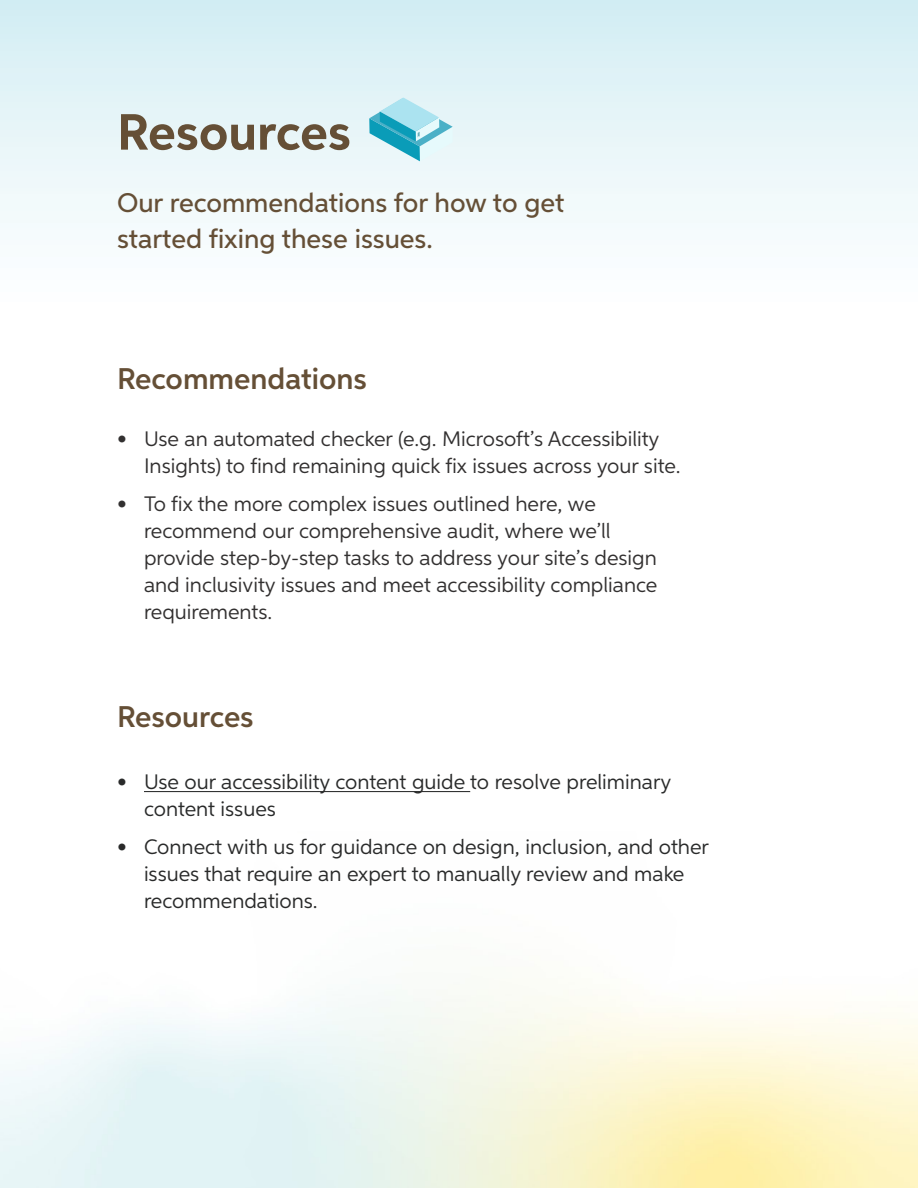
<style>
.page{position:relative;width:918px;height:1188px;background:#fff}
.page>*{position:absolute;margin:0;border:0;box-sizing:border-box;transform-origin:0 0}
.t1{font:700 51px "Aspira";color:#654f36}
.t2{font:600 30px "Aspira";color:#654f36}
.t3{font:500 27px/36px "Aspira";color:#654f36}
.t4{font:21px/27px "Aspira";color:#323030}
.t5{font:21px/27px "Aspira";color:#292a2a}
</style>
<div class="page">
<div style="left:1px;top:0;width:917px;height:338px;background:linear-gradient(to bottom,#d4eef3,#fff)"></div>
<hr style="left:144px;top:791px;width:326px;height:1px;background:#292a2a">
<svg style="left:369px;top:98px;width:84px;height:63px;background:#a1dae5"></svg>
<p class="t1" style="left:117px;top:101px;width:235px">Resources</p>
<p class="t3" style="left:117px;top:185px;width:449px">Our recommendations for how to get started fixing these issues.</p>
<p class="t2" style="left:117px;top:361px;width:251px">Recommendations</p>
<p class="t4" style="left:144px;top:425px;width:538px;text-indent:-27px">• Use an automated checker (e.g. Microsoft’s Accessibility<br>Insights) to find remaining quick fix issues across your site.</p>
<p class="t4" style="left:144px;top:490px;width:515px;text-indent:-27px">• To fix the more complex issues outlined here, we recommend our comprehensive audit, where we’ll provide step-by-step tasks to address your site’s design and inclusivity issues and meet accessibility compliance requirements.</p>
<p class="t2" style="left:117px;top:698px;width:138px">Resources</p>
<p class="t5" style="left:144px;top:768px;width:529px;text-indent:-27px">• Use our accessibility content guide to resolve preliminary content issues</p>
<p class="t5" style="left:144px;top:833px;width:567px;text-indent:-27px">• Connect with us for guidance on design, inclusion, and other issues that require an expert to manually review and make recommendations.</p>
</div>
